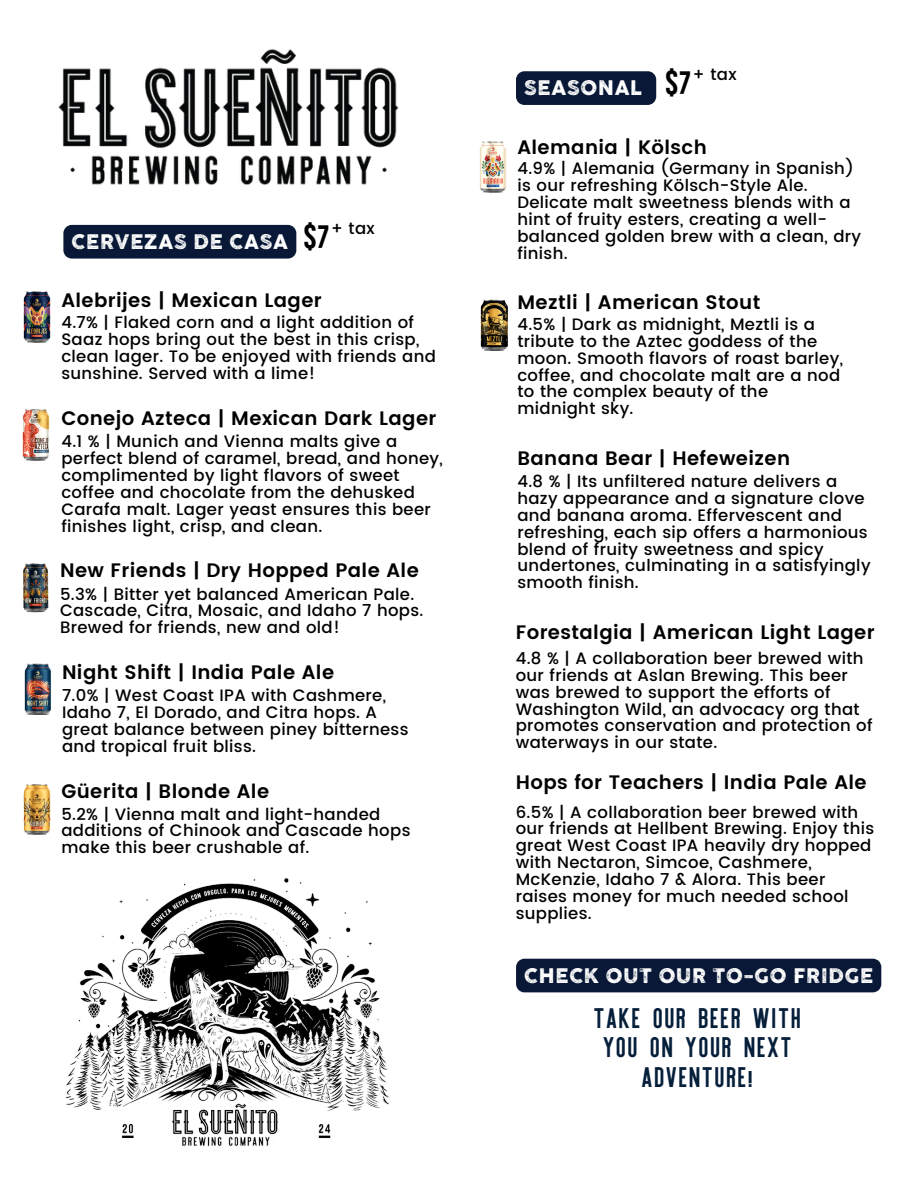
<style>
.page{position:relative;width:918px;height:1188px;background:#fff}
.page>*{position:absolute;margin:0;border:0;box-sizing:border-box;transform-origin:0 0}
.t1{font:45.15px "Holtzman";color:#000}
.t2{font:31.5px/29.2px "Holtzman";letter-spacing:.04em;color:#061f3b;text-align:center}
.t3{font:600 19.5px "Poppins";letter-spacing:.02em;color:#000}
.t4{font:19.5px "Cocogoose Pro Letterpress";letter-spacing:.04em;color:#fff}
.t5{font:500 16.5px/16.8px "Poppins";letter-spacing:.02em;color:#000}
</style>
<div class="page">
<img style="left:23px;top:292px;width:28px;height:50px">
<img style="left:58px;top:49px;width:341px;height:136px">
<img style="left:480px;top:142px;width:26px;height:50px">
<img style="left:480px;top:299px;width:28px;height:51px">
<img style="left:65px;top:878px;width:324px;height:269px">
<img style="left:23px;top:784px;width:28px;height:51px">
<img style="left:22px;top:409px;width:28px;height:51px">
<img style="left:24px;top:664px;width:27px;height:50px">
<img style="left:23px;top:563px;width:26px;height:50px">
<div style="left:63px;top:225px;width:233px;height:34px;background:#081836"></div>
<svg style="left:516px;top:71px;width:140px;height:34px;background:#0d1d3a"></svg>
<div style="left:516px;top:959px;width:365px;height:33px;background:#081836"></div>
<p class="t4" style="left:72px;top:229px;width:218px">CERVEZAS DE CASA</p>
<h4 class="t1" style="left:304px;top:203px;width:28px">$7</h4>
<p class="t5" style="left:331px;top:220px;width:45px">+ tax</p>
<p class="t3" style="left:61px;top:289px;width:262px">Alebrijes | Mexican Lager</p>
<h3 class="t5" style="left:61px;top:314px;width:376px">4.7% | Flaked corn and a light addition of Saaz hops bring out the best in this crisp, clean lager. To be enjoyed with friends and sunshine. Served with a lime!</h3>
<h4 class="t3" style="left:61px;top:407px;width:377px">Conejo Azteca | Mexican Dark Lager</h4>
<p class="t5" style="left:61px;top:433px;width:383px">4.1 % | Munich and Vienna malts give a perfect blend of caramel, bread, and honey, complimented by light flavors of sweet coffee and chocolate from the dehusked Carafa malt. Lager yeast ensures this beer finishes light, crisp, and clean.</p>
<h4 class="t3" style="left:60px;top:559px;width:360px">New Friends | Dry Hopped Pale Ale</h4>
<p class="t5" style="left:60px;top:585px;width:365px">5.3% | Bitter yet balanced American Pale.<br>Cascade, Citra, Mosaic, and Idaho 7 hops.<br>Brewed for friends, new and old!</p>
<h4 class="t3" style="left:62px;top:661px;width:274px">Night Shift | India Pale Ale</h4>
<p class="t5" style="left:62px;top:687px;width:348px">7.0% | West Coast IPA with Cashmere, Idaho 7, El Dorado, and Citra hops. A great balance between piney bitterness and tropical fruit bliss.</p>
<h4 class="t3" style="left:61px;top:779px;width:209px">Güerita | Blonde Ale</h4>
<p class="t5" style="left:61px;top:805px;width:351px">5.2% | Vienna malt and light-handed additions of Chinook and Cascade hops make this beer crushable af.</p>
<p class="t4" style="left:524px;top:76px;width:119px">SEASONAL</p>
<h4 class="t1" style="left:666px;top:49px;width:28px">$7</h4>
<p class="t5" style="left:693px;top:66px;width:45px">+ tax</p>
<h4 class="t3" style="left:517px;top:136px;width:191px">Alemania | Kölsch</h4>
<p class="t5" style="left:517px;top:160px;width:345px">4.9% | Alemania (Germany in Spanish) is our refreshing Kölsch-Style Ale.<br>Delicate malt sweetness blends with a hint of fruity esters, creating a well&shy;balanced golden brew with a clean, dry finish.</p>
<p class="t3" style="left:517px;top:291px;width:244px">Meztli | American Stout</p>
<h4 class="t5" style="left:517px;top:316px;width:327px">4.5% | Dark as midnight, Meztli is a tribute to the Aztec goddess of the moon. Smooth flavors of roast barley, coffee, and chocolate malt are a nod to the complex beauty of the midnight sky.</h4>
<p class="t3" style="left:517px;top:447px;width:274px">Banana Bear | Hefeweizen</p>
<p class="t5" style="left:517px;top:473px;width:355px">4.8 % | Its unfiltered nature delivers a hazy appearance and a signature clove and banana aroma. Effervescent and refreshing, each sip offers a harmonious blend of fruity sweetness and spicy undertones, culminating in a satisfyingly smooth finish.</p>
<h4 class="t3" style="left:516px;top:621px;width:360px">Forestalgia | American Light Lager</h4>
<p class="t5" style="left:516px;top:650px;width:358px">4.8 % | A collaboration beer brewed with our friends at Aslan Brewing. This beer was brewed to support the efforts of Washington Wild, an advocacy org that promotes conservation and protection of waterways in our state.</p>
<h3 class="t3" style="left:516px;top:771px;width:353px">Hops for Teachers | India Pale Ale</h3>
<h2 class="t5" style="left:516px;top:803px;width:360px">6.5% | A collaboration beer brewed with our friends at Hellbent Brewing. Enjoy this great West Coast IPA heavily dry hopped with Nectaron, Simcoe, Cashmere, McKenzie, Idaho 7 &amp; Alora. This beer raises money for much needed school supplies.</h2>
<p class="t4" style="left:524px;top:963px;width:350px">CHECK OUT OUR TO-GO FRIDGE</p>
<h4 class="t2" style="left:595px;top:1001px;width:209px">TAKE OUR BEER WITH<br>YOU ON YOUR NEXT<br>ADVENTURE!</h4>
</div>
